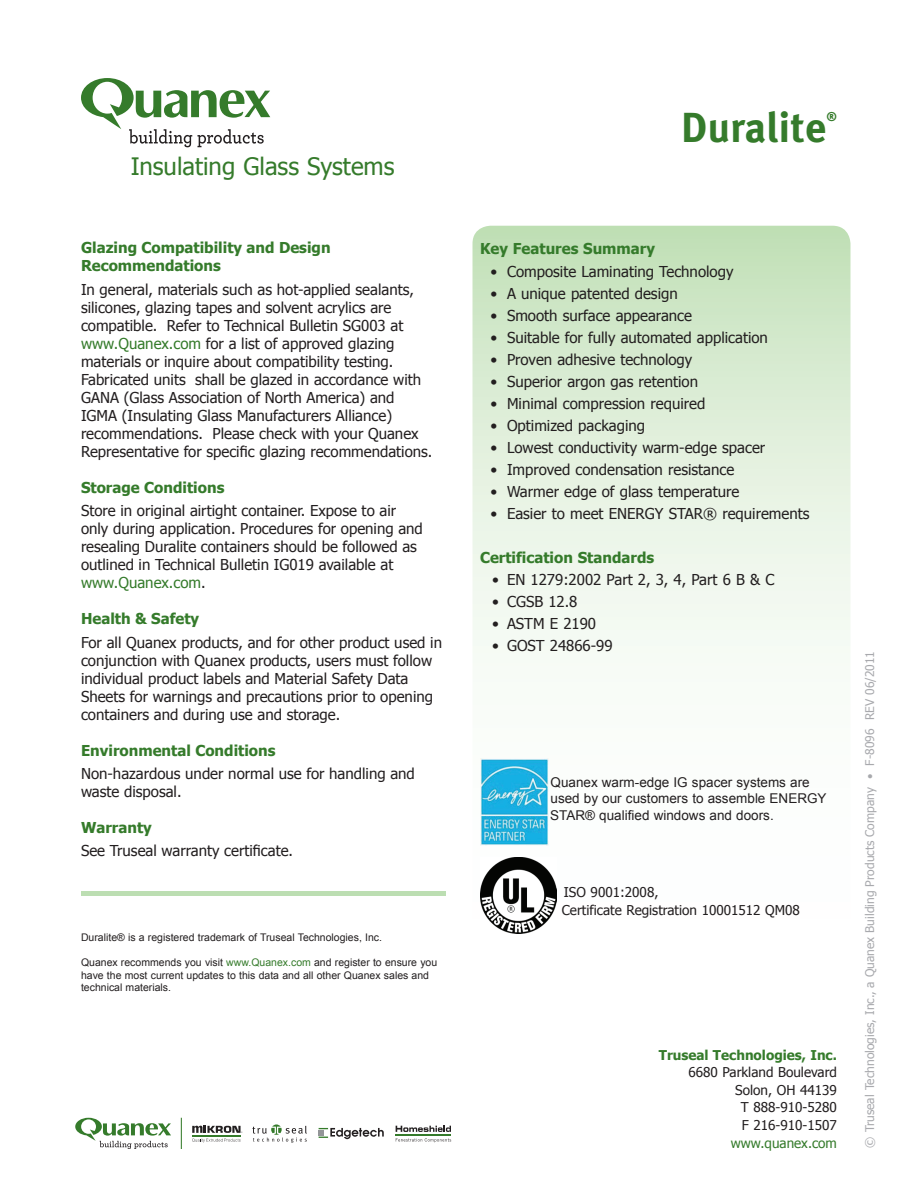
<style>
.page{position:relative;width:918px;height:1188px;background:#fff}
.page>*{position:absolute;margin:0;border:0;box-sizing:border-box;transform-origin:0 0}
.t1{font:700 42px "Meta Pro";letter-spacing:-.005em;color:#357b2b}
.t2{font:24px "Tahoma";color:#357b2b}
.t3{font:15px/18px "Tahoma";color:#231f20}
.t4{font:700 15px/18px "Tahoma";color:#357b2b}
.t5{font:13.5px/17.5px "Tahoma";color:#231f20}
.t6{font:13.5px/16.2px "Arial";color:#231f20}
.t7{font:700 13.5px "Tahoma";color:#357b2b}
.t8{font:13.5px "Tahoma";color:#357b2b}
.t9{font:700 12.6px "Meta Pro";color:#357b2b}
.t10{font:12px "Tahoma";color:#a8a9ad}
.t11{font:10.5px/12.6px "Arial";color:#231f20}
.s1{color:#357b2b}
</style>
<div class="page">
<svg style="left:472px;top:226px;width:378px;height:708px"></svg>
<img style="left:480px;top:858px;width:77px;height:75px">
<img style="left:480px;top:758px;width:68px;height:88px">
<svg style="left:81px;top:78px;width:189px;height:69px"></svg>
<hr style="left:181px;top:1118px;width:1px;height:31px;background:#357b2b">
<svg style="left:75px;top:1118px;width:96px;height:31px"></svg>
<hr style="left:396px;top:1134px;width:55px;height:2px;background:#357b2b">
<svg style="left:396px;top:1126px;width:55px;height:6px"></svg>
<svg style="left:396px;top:1138px;width:55px;height:4px"></svg>
<svg style="left:192px;top:1126px;width:50px;height:16px"></svg>
<svg style="left:252px;top:1124px;width:55px;height:19px"></svg>
<svg style="left:319px;top:1128px;width:65px;height:11px"></svg>
<hr style="left:81px;top:891px;width:365px;height:4px;background:#bcdeb2">
<h2 class="t2" style="left:131px;top:150px;width:265px">Insulating Glass Systems</h2>
<p class="t4" style="left:81px;top:238px;width:251px">Glazing Compatibility and Design<br>Recommendations</p>
<p class="t3" style="left:81px;top:280px;width:353px">In general, materials such as hot-applied sealants, silicones, glazing tapes and solvent acrylics are compatible. Refer to Technical Bulletin SG003 at <span class="s1">www.Quanex.com</span> for a list of approved glazing materials or inquire about compatibility testing.<br>Fabricated units shall be glazed in accordance with GANA (Glass Association of North America) and IGMA (Insulating Glass Manufacturers Alliance) recommendations. Please check with your Quanex Representative for specific glazing recommendations.</p>
<p class="t4" style="left:81px;top:477px;width:145px">Storage Conditions</p>
<p class="t3" style="left:81px;top:501px;width:343px">Store in original airtight container. Expose to air only during application. Procedures for opening and resealing Duralite containers should be followed as outlined in Technical Bulletin IG019 available at <span class="s1">www.Quanex.com</span>.</p>
<p class="t4" style="left:81px;top:609px;width:120px">Health &amp; Safety</p>
<p class="t3" style="left:81px;top:632px;width:363px">For all Quanex products, and for other product used in conjunction with Quanex products, users must follow individual product labels and Material Safety Data Sheets for warnings and precautions prior to opening containers and during use and storage.</p>
<p class="t4" style="left:81px;top:740px;width:196px">Environmental Conditions</p>
<p class="t3" style="left:81px;top:764px;width:335px">Non-hazardous under normal use for handling and waste disposal.</p>
<p class="t4" style="left:81px;top:818px;width:72px">Warranty</p>
<p class="t3" style="left:81px;top:841px;width:214px">See Truseal warranty certificate.</p>
<p class="t11" style="left:81px;top:931px;width:303px">Duralite® is a registered trademark of Truseal Technologies, Inc.</p>
<p class="t11" style="left:81px;top:956px;width:358px">Quanex recommends you visit <span class="s1">www.Quanex.com</span> and register to ensure you have the most current updates to this data and all other Quanex sales and technical materials.</p>
<h1 class="t1" style="left:681px;top:95px;width:147px">Duralite</h1>
<p class="t9" style="left:826px;top:107px;width:12px">®</p>
<p class="t4" style="left:480px;top:239px;width:177px">Key Features Summary</p>
<p class="t3" style="left:490px;top:261px;width:245px">• Composite Laminating Technology</p>
<p class="t3" style="left:490px;top:283px;width:189px">• A unique patented design</p>
<p class="t3" style="left:490px;top:305px;width:203px">• Smooth surface appearance</p>
<p class="t3" style="left:490px;top:328px;width:279px">• Suitable for fully automated application</p>
<p class="t3" style="left:490px;top:350px;width:203px">• Proven adhesive technology</p>
<p class="t3" style="left:490px;top:372px;width:209px">• Superior argon gas retention</p>
<p class="t3" style="left:490px;top:394px;width:216px">• Minimal compression required</p>
<p class="t3" style="left:490px;top:416px;width:156px">• Optimized packaging</p>
<p class="t3" style="left:490px;top:438px;width:276px">• Lowest conductivity warm-edge spacer</p>
<p class="t3" style="left:490px;top:460px;width:245px">• Improved condensation resistance</p>
<p class="t3" style="left:490px;top:482px;width:250px">• Warmer edge of glass temperature</p>
<p class="t3" style="left:490px;top:504px;width:320px">• Easier to meet ENERGY STAR® requirements</p>
<p class="t4" style="left:480px;top:548px;width:176px">Certification Standards</p>
<p class="t3" style="left:492px;top:570px;width:284px">• EN 1279:2002 Part 2, 3, 4, Part 6 B &amp; C</p>
<p class="t3" style="left:492px;top:592px;width:87px">• CGSB 12.8</p>
<p class="t3" style="left:492px;top:614px;width:106px">• ASTM E 2190</p>
<p class="t3" style="left:492px;top:636px;width:122px">• GOST 24866-99</p>
<p class="t6" style="left:550px;top:775px;width:278px">Quanex warm-edge IG spacer systems are used by our customers to assemble ENERGY<br>STAR® qualified windows and doors.</p>
<p class="t5" style="left:562px;top:882px;width:240px;line-height:18px">ISO 9001:2008,<br>Certificate Registration 10001512 QM08</p>
<p class="t7" style="left:659px;top:1045px;width:180px">Truseal Technologies, Inc.</p>
<p class="t5" style="left:688px;top:1063px;width:150px;text-align:right">6680 Parkland Boulevard<br>Solon, OH 44139<br>T 888-910-5280<br>F 216-910-1507</p>
<p class="t8" style="left:731px;top:1134px;width:108px">www.quanex.com</p>
<p class="t10" style="left:862px;top:1148px;width:498px;rotate:-90deg">© Truseal Technologies, Inc., a Quanex Building Products Company • F-8096 REV 06/2011</p>
</div>
